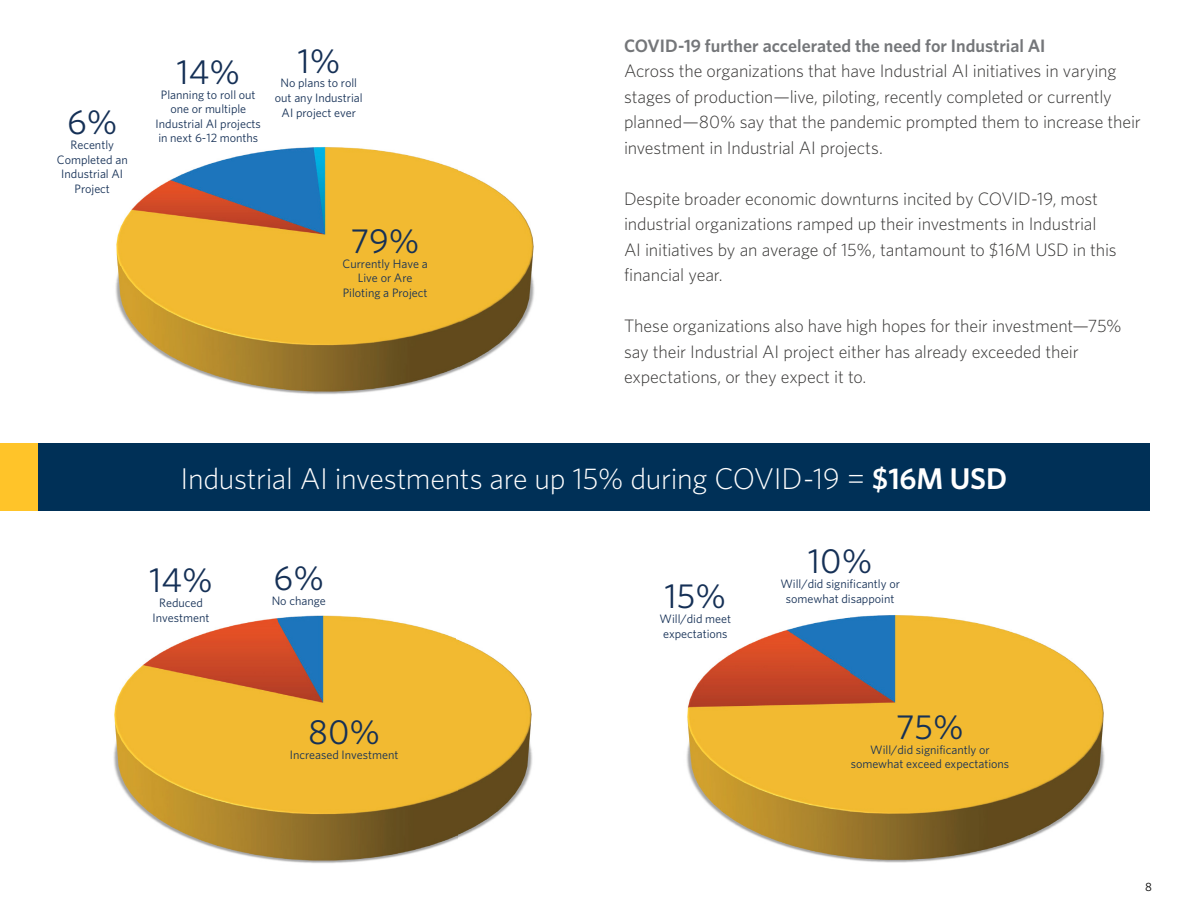
<style>
.page{position:relative;width:1188px;height:918px;background:#fff}
.page>*{position:absolute;margin:0;border:0;box-sizing:border-box;transform-origin:0 0}
.t1{font:34.8px "Whitney";color:#153056}
.t2{font:300 30px "Whitney";letter-spacing:-.015em;color:#fff}
.t3{font:300 18px/25.5px "Whitney";letter-spacing:-.01em;color:#363534}
.t4{font:600 18px "Whitney";color:#747679}
.t5{font:12.15px/14.7px "Whitney";color:#153056;text-align:center}
.t6{font:12px "Whitney";color:#000}
.s1{font-weight:600}
</style>
<div class="page">
<img style="left:686px;top:615px;width:419px;height:248px">
<img style="left:115px;top:147px;width:420px;height:247px">
<img style="left:113px;top:615px;width:420px;height:248px">
<div style="left:38px;top:443px;width:1112px;height:68px;background:#003057"></div>
<div style="left:0;top:443px;width:38px;height:68px;background:#ffc429"></div>
<h1 class="t1" style="left:67px;top:102px;width:52px">6%</h1>
<p class="t5" style="left:57px;top:137px;width:72px">Recently<br>Completed an<br>Industrial AI<br>Project</p>
<h1 class="t1" style="left:176px;top:51px;width:65px">14%</h1>
<p class="t5" style="left:156px;top:101px;width:107px">one or multiple<br>Industrial AI projects in next 6-12 months</p>
<p class="t5" style="left:161px;top:87px;width:96px">Planning to roll out</p>
<h1 class="t1" style="left:297px;top:40px;width:44px">1%</h1>
<p class="t5" style="left:275px;top:90px;width:89px">out any Industrial<br>AI project ever</p>
<p class="t5" style="left:281px;top:76px;width:78px">No plans to roll</p>
<h1 class="t1" style="left:351px;top:220px;width:70px">79%</h1>
<p class="t5" style="left:343px;top:256px;width:87px">Currently Have a<br>Live or Are<br>Piloting a Project</p>
<p class="t4" style="left:624px;top:35px;width:423px">COVID-19 further accelerated the need for Industrial AI</p>
<p class="t3" style="left:624px;top:58px;width:518px">Across the organizations that have Industrial AI initiatives in varying stages of production—live, piloting, recently completed or currently planned—80% say that the pandemic prompted them to increase their investment in Industrial AI projects.</p>
<p class="t3" style="left:624px;top:186px;width:494px">Despite broader economic downturns incited by COVID-19, most industrial organizations ramped up their investments in Industrial AI initiatives by an average of 15%, tantamount to $16M USD in this financial year.</p>
<p class="t3" style="left:624px;top:313px;width:499px">These organizations also have high hopes for their investment—75% say their Industrial AI project either has already exceeded their expectations, or they expect it to.</p>
<h2 class="t2" style="left:181px;top:461px;width:828px">Industrial AI investments are up 15% during COVID-19 = <span class="s1">$16M USD</span></h2>
<h1 class="t1" style="left:149px;top:560px;width:65px">14%</h1>
<p class="t5" style="left:153px;top:595px;width:58px">Reduced<br>Investment</p>
<h1 class="t1" style="left:274px;top:558px;width:52px">6%</h1>
<p class="t5" style="left:272px;top:593px;width:56px">No change</p>
<h1 class="t1" style="left:308px;top:711px;width:73px">80%</h1>
<p class="t5" style="left:290px;top:747px;width:110px">Increased Investment</p>
<h1 class="t1" style="left:808px;top:541px;width:66px">10%</h1>
<p class="t5" style="left:780px;top:576px;width:121px">Will/did significantly or</p>
<h1 class="t1" style="left:665px;top:576px;width:63px">15%</h1>
<p class="t5" style="left:786px;top:591px;width:110px">somewhat disappoint</p>
<p class="t5" style="left:660px;top:611px;width:73px;text-align:left">Will/did meet expectations</p>
<h1 class="t1" style="left:896px;top:706px;width:69px">75%</h1>
<p class="t5" style="left:851px;top:757px;width:160px">somewhat exceed expectations</p>
<p class="t5" style="left:870px;top:742px;width:121px">Will/did significantly or</p>
<p class="t6" style="left:1145px;top:880px;width:8px">8</p>
</div>
